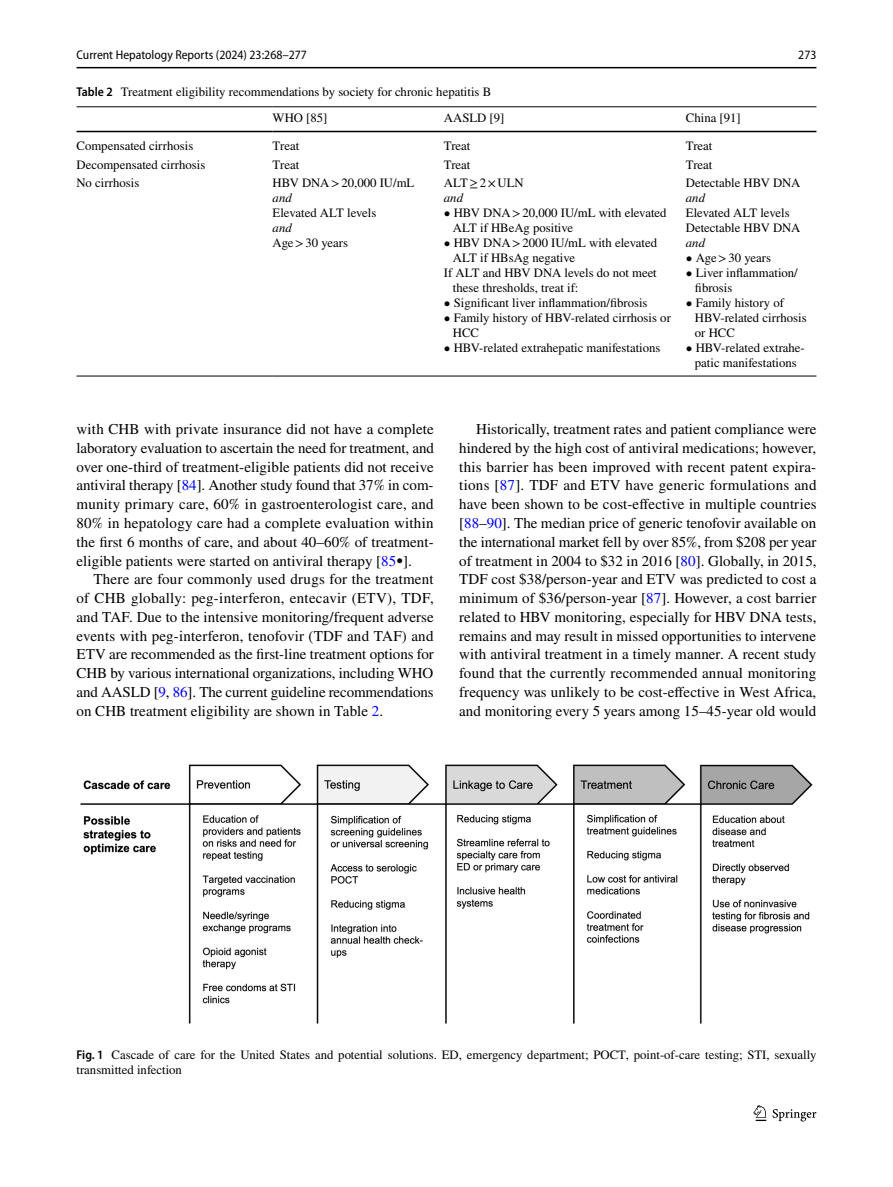
<style>
.page{position:relative;width:893px;height:1187px;background:#fff}
.page>*{position:absolute;margin:0;border:0;box-sizing:border-box;transform-origin:0 0}
.t1{font:15px/18.8px "STIX";letter-spacing:.005em;color:#000;text-align:justify}
.t2{font:12.75px/15px "STIX";color:#000}
.t3{font:semi-condensed 12.75px "Myriad Pro";color:#000}
.t4{font:italic 12.75px "STIX";color:#000}
.s1{font-family:"Myriad Pro";font-weight:600;font-stretch:semi-condensed}
.s2{color:#00f}
.s3{font-size:12.75px}
</style>
<div class="page">
<hr style="left:77px;top:67px;width:739px;height:1px;background:#000">
<svg style="left:753px;top:1105px;width:13px;height:15px"></svg>
<svg style="left:773px;top:1109px;width:43px;height:12px"></svg>
<hr style="left:77px;top:106px;width:196px;height:1px;background:#000">
<hr style="left:77px;top:131px;width:196px;height:1px;background:#000">
<hr style="left:273px;top:106px;width:171px;height:1px;background:#000">
<hr style="left:273px;top:131px;width:171px;height:1px;background:#000">
<hr style="left:444px;top:106px;width:242px;height:1px;background:#000">
<hr style="left:444px;top:131px;width:242px;height:1px;background:#000">
<hr style="left:686px;top:106px;width:130px;height:1px;background:#000">
<hr style="left:686px;top:131px;width:130px;height:1px;background:#000">
<hr style="left:77px;top:375px;width:196px;height:1px;background:#000">
<hr style="left:273px;top:375px;width:171px;height:1px;background:#000">
<hr style="left:444px;top:375px;width:242px;height:1px;background:#000">
<hr style="left:686px;top:375px;width:130px;height:1px;background:#000">
<img style="left:80px;top:765px;width:732px;height:258px">
<p class="t3" style="left:77px;top:48px;width:232px">Current Hepatology Reports (2024) 23:268–277</p>
<p class="t3" style="left:798px;top:48px;width:20px">273</p>
<p class="t2" style="left:273px;top:80px;width:220px;line-height:25.5px;text-indent:-196px"><span class="s1">Table 2</span> Treatment eligibility recommendations by society for chronic hepatitis B<br>WHO [85]</p>
<p class="t2" style="left:444px;top:111px;width:62px">AASLD [9]</p>
<p class="t2" style="left:686px;top:111px;width:56px">China [91]</p>
<p class="t2" style="left:77px;top:139px;width:118px">Compensated cirrhosis</p>
<p class="t2" style="left:273px;top:139px;width:28px">Treat</p>
<p class="t2" style="left:444px;top:139px;width:28px">Treat</p>
<p class="t2" style="left:686px;top:139px;width:28px">Treat</p>
<p class="t2" style="left:77px;top:158px;width:130px">Decompensated cirrhosis</p>
<p class="t2" style="left:273px;top:158px;width:28px">Treat</p>
<p class="t2" style="left:444px;top:158px;width:28px">Treat</p>
<p class="t2" style="left:686px;top:158px;width:28px">Treat</p>
<p class="t2" style="left:77px;top:176px;width:64px">No cirrhosis</p>
<p class="t2" style="left:273px;top:176px;width:143px">HBV DNA&gt;20,000 IU/mL</p>
<p class="t4" style="left:273px;top:189px;width:21px">and</p>
<p class="t2" style="left:273px;top:206px;width:105px">Elevated ALT levels</p>
<p class="t4" style="left:273px;top:219px;width:21px">and</p>
<p class="t2" style="left:273px;top:236px;width:77px">Age&gt;30 years</p>
<p class="t2" style="left:686px;top:176px;width:116px">Detectable HBV DNA</p>
<p class="t4" style="left:686px;top:189px;width:21px">and</p>
<p class="t2" style="left:686px;top:206px;width:116px">Elevated ALT levels<br>Detectable HBV DNA</p>
<p class="t4" style="left:686px;top:234px;width:21px">and</p>
<p class="t2" style="left:686px;top:251px;width:87px">• Age&gt;30 years</p>
<p class="t2" style="left:695px;top:266px;width:104px;text-indent:-9px">• Liver inflammation/ fibrosis</p>
<p class="t2" style="left:695px;top:296px;width:113px;text-indent:-9px">• Family history of<br>HBV-related cirrhosis or HCC</p>
<p class="t2" style="left:686px;top:341px;width:120px;text-align:center">• HBV-related extrahe&shy;patic manifestations</p>
<p class="t2" style="left:444px;top:176px;width:81px">ALT≥2×ULN</p>
<p class="t4" style="left:444px;top:189px;width:21px">and</p>
<p class="t2" style="left:453px;top:206px;width:215px;text-indent:-9px">• HBV DNA&gt;20,000 IU/mL with elevated<br>ALT if HBeAg positive</p>
<p class="t2" style="left:444px;top:236px;width:215px">• HBV DNA&gt;2000 IU/mL with elevated</p>
<p class="t2" style="left:453px;top:251px;width:124px">ALT if HBsAg negative</p>
<p class="t2" style="left:444px;top:266px;width:214px">If ALT and HBV DNA levels do not meet</p>
<p class="t2" style="left:453px;top:281px;width:127px">these thresholds, treat if:</p>
<p class="t2" style="left:444px;top:296px;width:205px">• Significant liver inflammation/fibrosis</p>
<p class="t2" style="left:453px;top:311px;width:219px;text-indent:-9px">• Family history of HBV-related cirrhosis or<br>HCC</p>
<p class="t2" style="left:444px;top:341px;width:218px">• HBV-related extrahepatic manifestations</p>
<p class="t1" style="left:77px;top:421px;width:359px">with CHB with private insurance did not have a complete laboratory evaluation to ascertain the need for treatment, and over one-third of treatment-eligible patients did not receive antiviral therapy [<span class="s2">84</span>]. Another study found that 37% in com&shy;munity primary care, 60% in gastroenterologist care, and 80% in hepatology care had a complete evaluation within the first 6 months of care, and about 40–60% of treatment&shy;eligible patients were started on antiviral therapy [<span class="s2">85</span><span class="s3">•</span>].</p>
<p class="t1" style="left:77px;top:571px;width:359px;text-indent:17px">There are four commonly used drugs for the treatment of CHB globally: peg-interferon, entecavir (ETV), TDF, and TAF. Due to the intensive monitoring/frequent adverse events with peg-interferon, tenofovir (TDF and TAF) and ETV are recommended as the first-line treatment options for CHB by various international organizations, including WHO and AASLD [<span class="s2">9</span>, <span class="s2">86</span>]. The current guideline recommendations on CHB treatment eligibility are shown in Table <span class="s2">2</span>.</p>
<p class="t1" style="left:459px;top:421px;width:359px;text-indent:17px">Historically, treatment rates and patient compliance were hindered by the high cost of antiviral medications; however, this barrier has been improved with recent patent expira&shy;tions [<span class="s2">87</span>]. TDF and ETV have generic formulations and have been shown to be cost-effective in multiple countries [<span class="s2">88</span>–<span class="s2">90</span>]. The median price of generic tenofovir available on the international market fell by over 85%, from $208 per year of treatment in 2004 to $32 in 2016 [<span class="s2">80</span>]. Globally, in 2015, TDF cost $38/person-year and ETV was predicted to cost a minimum of $36/person-year [<span class="s2">87</span>]. However, a cost barrier related to HBV monitoring, especially for HBV DNA tests, remains and may result in missed opportunities to intervene with antiviral treatment in a timely manner. A recent study found that the currently recommended annual monitoring frequency was unlikely to be cost-effective in West Africa, and monitoring every 5 years among 15–45-year old would</p>
<p class="t2" style="left:77px;top:1047px;width:741px"><span class="s1">Fig. 1</span> Cascade of care for the United States and potential solutions. ED, emergency department; POCT, point-of-care testing; STI, sexually transmitted infection</p>
</div>
